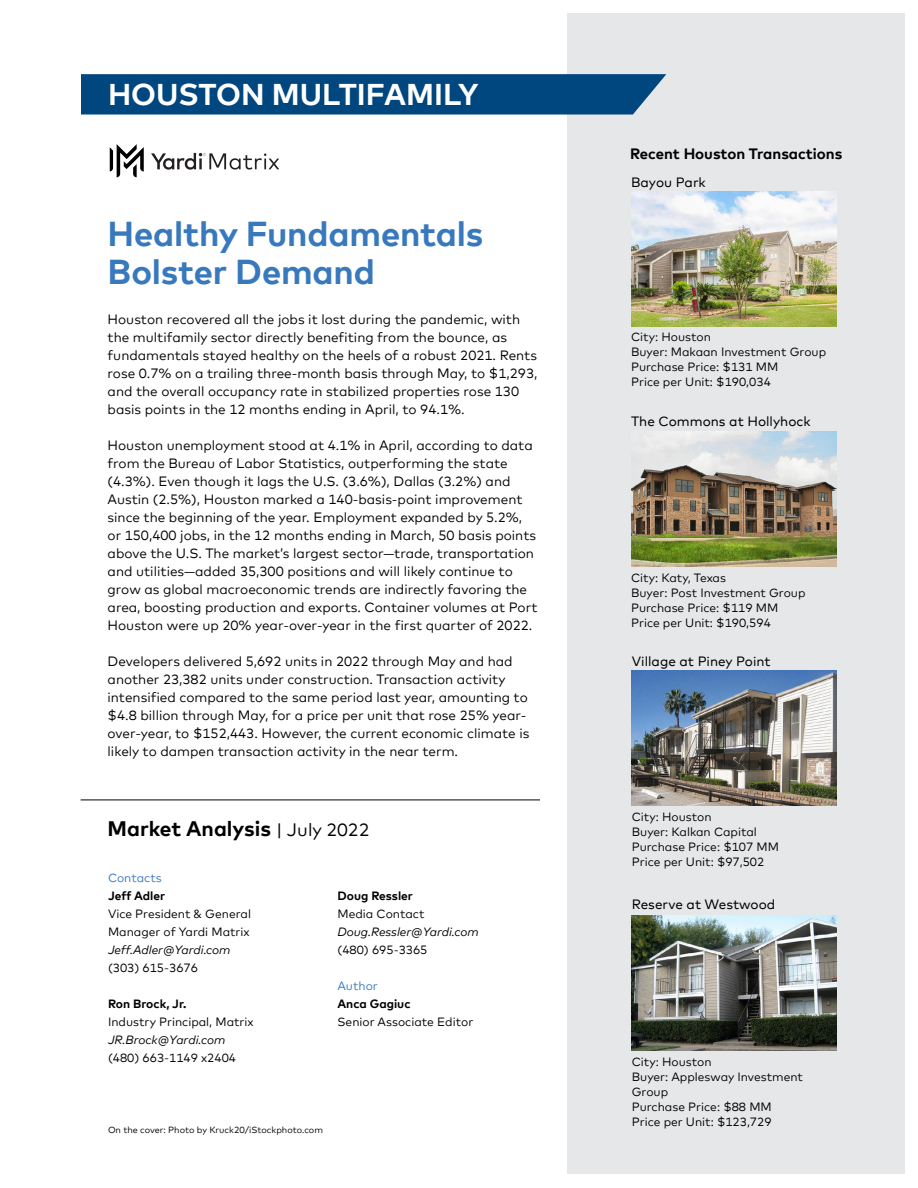
<style>
.page{position:relative;width:918px;height:1188px;background:#fff}
.page>*{position:absolute;margin:0;border:0;box-sizing:border-box;transform-origin:0 0}
.t1{font:700 34.5px/39px "Mark Offc Pro";letter-spacing:-.005em;color:#3879be}
.t2{font:700 30px "Mark Offc Pro";color:#fff}
.t3{font:700 21px "Mark Offc Pro";color:#000}
.t4{font:700 15px "Mark Offc Pro";color:#000}
.t5{font:13.5px/18px "Mark Offc Pro";color:#000}
.t6{font:13.5px "Mark Offc Pro";color:#000}
.t7{font:12px/15px "Mark Offc Pro";color:#000}
.t8{font:italic 12px "Mark Offc Pro";color:#000}
.t9{font:700 12px "Mark Offc Pro";color:#000}
.t10{font:12px "Mark Offc Pro";color:#3879be}
.t11{font:9px "Mark Offc Pro";color:#000}
.s1{font-weight:400;font-size:18px}
</style>
<div class="page">
<svg style="left:151px;top:153px;width:128px;height:17px"></svg>
<svg style="left:110px;top:144px;width:34px;height:33px"></svg>
<div style="left:567px;top:14px;width:337px;height:1160px;background:#e6e7e8"></div>
<img style="left:632px;top:670px;width:205px;height:135px">
<img style="left:632px;top:915px;width:205px;height:135px">
<img style="left:631px;top:191px;width:205px;height:135px">
<img style="left:631px;top:432px;width:205px;height:135px">
<hr style="left:81px;top:800px;width:459px;height:1px;background:#000">
<svg style="left:81px;top:74px;width:585px;height:41px;background:#094c83"></svg>
<h2 class="t2" style="left:108px;top:71px;width:372px">HOUSTON MULTIFAMILY</h2>
<h1 class="t1" style="left:108px;top:211px;width:377px">Healthy Fundamentals<br>Bolster Demand</h1>
<p class="t5" style="left:108px;top:309px;width:431px">Houston recovered all the jobs it lost during the pandemic, with the multifamily sector directly benefiting from the bounce, as fundamentals stayed healthy on the heels of a robust 2021. Rents rose 0.7% on a trailing three-month basis through May, to $1,293, and the overall occupancy rate in stabilized properties rose 130 basis points in the 12 months ending in April, to 94.1%.</p>
<p class="t5" style="left:108px;top:435px;width:431px">Houston unemployment stood at 4.1% in April, according to data from the Bureau of Labor Statistics, outperforming the state (4.3%). Even though it lags the U.S. (3.6%), Dallas (3.2%) and Austin (2.5%), Houston marked a 140-basis-point improvement since the beginning of the year. Employment expanded by 5.2%, or 150,400 jobs, in the 12 months ending in March, 50 basis points above the U.S. The market’s largest sector—trade, transportation and utilities—added 35,300 positions and will likely continue to grow as global macroeconomic trends are indirectly favoring the area, boosting production and exports. Container volumes at Port Houston were up 20% year-over-year in the first quarter of 2022.</p>
<p class="t5" style="left:108px;top:651px;width:423px">Developers delivered 5,692 units in 2022 through May and had another 23,382 units under construction. Transaction activity intensified compared to the same period last year, amounting to $4.8 billion through May, for a price per unit that rose 25% year&shy;over-year, to $152,443. However, the current economic climate is likely to dampen transaction activity in the near term.</p>
<h3 class="t3" style="left:108px;top:812px;width:263px">Market Analysis <span class="s1">| July 2022</span></h3>
<p class="t10" style="left:108px;top:869px;width:55px">Contacts</p>
<p class="t9" style="left:108px;top:887px;width:59px">Jeff Adler</p>
<p class="t7" style="left:108px;top:904px;width:145px;line-height:18px">Vice President &amp; General<br>Manager of Yardi Matrix</p>
<p class="t8" style="left:108px;top:941px;width:124px">Jeff.Adler@Yardi.com</p>
<p class="t7" style="left:108px;top:959px;width:92px">(303) 615-3676</p>
<p class="t9" style="left:108px;top:995px;width:80px">Ron Brock, Jr.</p>
<p class="t7" style="left:108px;top:1013px;width:147px">Industry Principal, Matrix</p>
<p class="t8" style="left:108px;top:1031px;width:119px">JR.Brock@Yardi.com</p>
<p class="t7" style="left:108px;top:1049px;width:130px">(480) 663-1149 x2404</p>
<p class="t9" style="left:338px;top:887px;width:77px">Doug Ressler</p>
<p class="t7" style="left:338px;top:905px;width:89px">Media Contact</p>
<p class="t8" style="left:338px;top:923px;width:143px">Doug.Ressler@Yardi.com</p>
<p class="t7" style="left:338px;top:941px;width:92px">(480) 695-3365</p>
<p class="t10" style="left:338px;top:977px;width:42px">Author</p>
<p class="t9" style="left:338px;top:995px;width:75px">Anca Gagiuc</p>
<p class="t7" style="left:338px;top:1013px;width:137px">Senior Associate Editor</p>
<p class="t11" style="left:108px;top:1123px;width:216px">On the cover: Photo by Kruck20/iStockphoto.com</p>
<p class="t4" style="left:630px;top:142px;width:214px">Recent Houston Transactions</p>
<p class="t6" style="left:631px;top:172px;width:76px">Bayou Park</p>
<p class="t7" style="left:631px;top:328px;width:197px">City: Houston<br>Buyer: Makaan Investment Group<br>Purchase Price: $131 MM<br>Price per Unit: $190,034</p>
<p class="t6" style="left:631px;top:411px;width:181px">The Commons at Hollyhock</p>
<p class="t7" style="left:631px;top:570px;width:176px">City: Katy, Texas<br>Buyer: Post Investment Group<br>Purchase Price: $119 MM<br>Price per Unit: $190,594</p>
<p class="t6" style="left:632px;top:651px;width:140px">Village at Piney Point</p>
<p class="t7" style="left:632px;top:808px;width:149px">City: Houston<br>Buyer: Kalkan Capital<br>Purchase Price: $107 MM<br>Price per Unit: $97,502</p>
<p class="t6" style="left:632px;top:894px;width:145px">Reserve at Westwood</p>
<p class="t7" style="left:632px;top:1053px;width:173px">City: Houston<br>Buyer: Applesway Investment<br>Group<br>Purchase Price: $88 MM<br>Price per Unit: $123,729</p>
</div>
